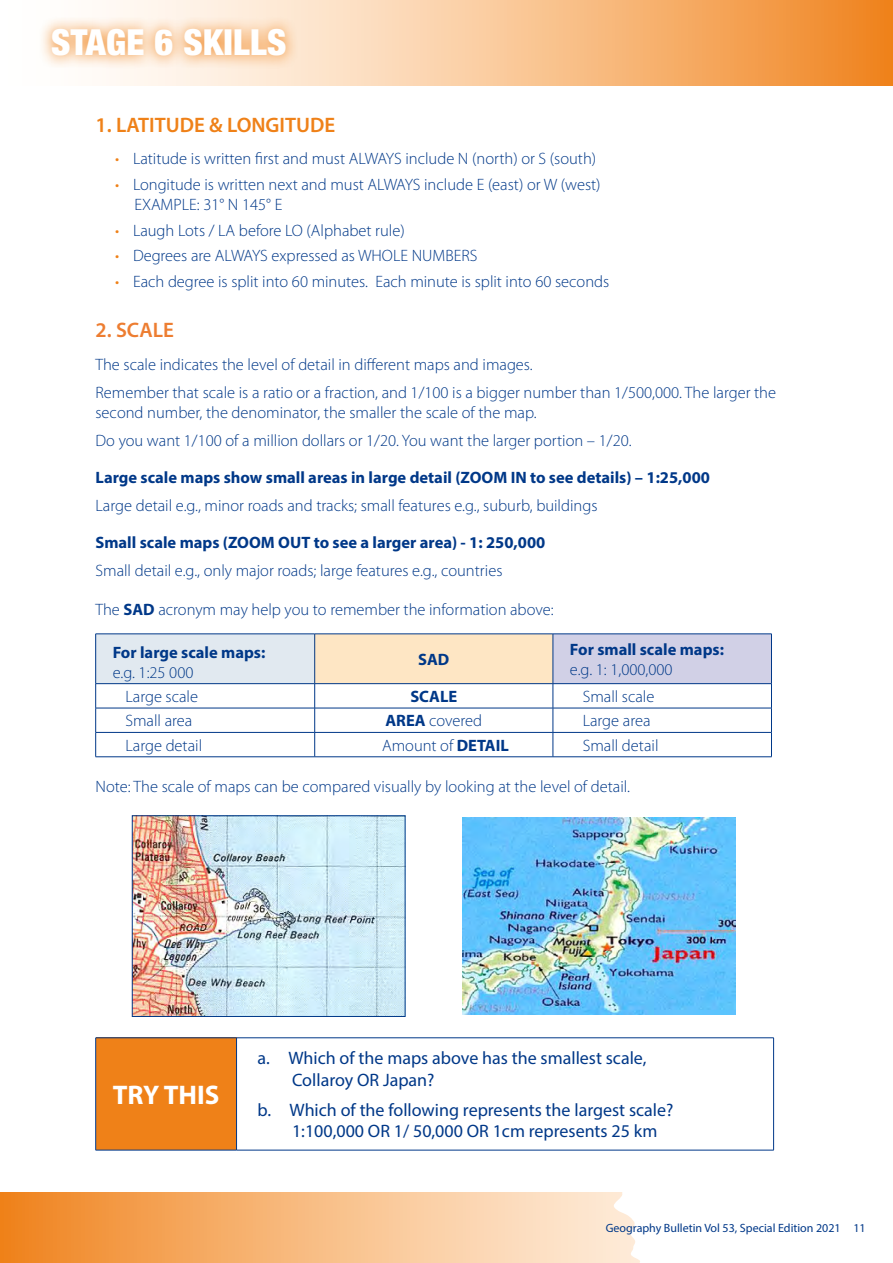
<style>
.page{position:relative;width:893px;height:1263px;background:#fff}
.page>*{position:absolute;margin:0;border:0;box-sizing:border-box;transform-origin:0 0}
.t1{font:900 condensed 36px "Helvetica Neue LT";letter-spacing:.01em;color:#fff}
.t2{font:700 27px "Myriad Pro";color:#fff}
.t3{font:600 21px "Myriad Pro";color:#ef8118}
.t4{font:600 21px "Myriad Pro";color:#ed7d31}
.t5{font:18px/21.6px "Myriad Pro";color:#003888}
.t6{font:300 16.5px/28.3px "Myriad Pro";color:#003888}
.t7{font:700 16.5px "Myriad Pro";color:#003888}
.t8{font:12px "Myriad Pro";color:#003888}
.s1{color:#ef8118}
.s2{font-weight:700}
</style>
<div class="page">
<svg style="left:0;top:1192px;width:612px;height:71px;background:#f7b97e"></svg>
<svg style="left:612px;top:85px;width:281px;height:1178px"></svg>
<svg style="left:109px;top:0;width:784px;height:85px;background:#f8be87"></svg>
<div style="left:38px;top:15px;width:262px;height:54px;background:#ef8118;opacity:.92"></div>
<div style="left:96px;top:634px;width:219px;height:50px;background:#e1e9f0"></div>
<div style="left:315px;top:634px;width:238px;height:50px;background:#fee6c4"></div>
<div style="left:553px;top:634px;width:218px;height:50px;background:#d1d0e6"></div>
<hr style="left:95px;top:634px;width:220px;height:1px;background:#003888">
<hr style="left:95px;top:634px;width:1px;height:49px;background:#003888">
<hr style="left:315px;top:634px;width:238px;height:1px;background:#003888">
<hr style="left:314px;top:634px;width:1px;height:49px;background:#003888">
<hr style="left:553px;top:634px;width:219px;height:1px;background:#003888">
<hr style="left:553px;top:634px;width:1px;height:49px;background:#003888">
<hr style="left:771px;top:634px;width:1px;height:49px;background:#003888">
<hr style="left:95px;top:683px;width:220px;height:1px;background:#003888">
<hr style="left:315px;top:683px;width:238px;height:1px;background:#003888">
<hr style="left:553px;top:683px;width:219px;height:1px;background:#003888">
<hr style="left:95px;top:708px;width:220px;height:1px;background:#003888">
<hr style="left:315px;top:708px;width:238px;height:1px;background:#003888">
<hr style="left:553px;top:708px;width:219px;height:1px;background:#003888">
<hr style="left:95px;top:732px;width:220px;height:1px;background:#003888">
<svg style="left:95px;top:684px;width:1px;height:72px"></svg>
<hr style="left:315px;top:732px;width:238px;height:1px;background:#003888">
<svg style="left:314px;top:684px;width:1px;height:72px"></svg>
<hr style="left:553px;top:732px;width:219px;height:1px;background:#003888">
<svg style="left:553px;top:684px;width:1px;height:72px"></svg>
<svg style="left:771px;top:684px;width:1px;height:72px"></svg>
<hr style="left:95px;top:756px;width:220px;height:1px;background:#003888">
<hr style="left:315px;top:756px;width:238px;height:1px;background:#003888">
<hr style="left:553px;top:756px;width:219px;height:1px;background:#003888">
<img style="left:134px;top:817px;width:269px;height:198px">
<div style="left:132px;top:815px;width:273px;height:202px;border:1px solid #003888"></div>
<img style="left:462px;top:818px;width:274px;height:196px">
<div style="left:96px;top:1038px;width:141px;height:112px;background:#ef8118"></div>
<hr style="left:95px;top:1037px;width:142px;height:1px;background:#003888">
<hr style="left:95px;top:1038px;width:1px;height:112px;background:#003888">
<hr style="left:237px;top:1037px;width:537px;height:1px;background:#003888">
<hr style="left:236px;top:1038px;width:1px;height:112px;background:#003888">
<hr style="left:773px;top:1038px;width:1px;height:112px;background:#003888">
<hr style="left:95px;top:1150px;width:142px;height:1px;background:#003888">
<hr style="left:237px;top:1150px;width:537px;height:1px;background:#003888">
<h1 class="t1" style="left:51px;top:20px;width:237px">STAGE 6 SKILLS</h1>
<p class="t3" style="left:95px;top:111px;width:241px">1. LATITUDE &amp; LONGITUDE</p>
<p class="t6" style="left:115px;top:145px;width:483px"><span class="s1">•</span> Latitude is written first and must ALWAYS include N (north) or S (south)</p>
<p class="t6" style="left:134px;top:175px;width:468px;line-height:19.8px;text-indent:-20px"><span class="s1">•</span> Longitude is written next and must ALWAYS include E (east) or W (west)<br>EXAMPLE: 31° N 145° E</p>
<p class="t6" style="left:115px;top:216px;width:291px"><span class="s1">•</span> Laugh Lots / LA before LO (Alphabet rule)</p>
<p class="t6" style="left:115px;top:242px;width:364px"><span class="s1">•</span> Degrees are ALWAYS expressed as WHOLE NUMBERS</p>
<p class="t6" style="left:115px;top:268px;width:496px"><span class="s1">•</span> Each degree is split into 60 minutes. Each minute is split into 60 seconds</p>
<p class="t4" style="left:95px;top:317px;width:80px">2. SCALE</p>
<p class="t6" style="left:95px;top:350px;width:682px">The scale indicates the level of detail in different maps and images.<br>Remember that scale is a ratio or a fraction, and 1/100 is a bigger number than 1/500,000. The larger the</p>
<p class="t6" style="left:95px;top:398px;width:538px">second number, the denominator, the smaller the scale of the map.<br>Do you want 1/100 of a million dollars or 1/20. You want the larger portion – 1/20.</p>
<p class="t7" style="left:95px;top:466px;width:616px">Large scale maps show small areas in large detail (ZOOM IN to see details) – 1:25,000</p>
<p class="t6" style="left:95px;top:492px;width:504px">Large detail e.g., minor roads and tracks; small features e.g., suburb, buildings</p>
<p class="t7" style="left:95px;top:532px;width:451px">Small scale maps (ZOOM OUT to see a larger area) - 1: 250,000</p>
<p class="t6" style="left:95px;top:557px;width:408px">Small detail e.g., only major roads; large features e.g., countries</p>
<p class="t6" style="left:95px;top:595px;width:460px">The <span class="s2">SAD</span> acronym may help you to remember the information above:</p>
<p class="t7" style="left:113px;top:641px;width:154px">For large scale maps:</p>
<p class="t6" style="left:113px;top:658px;width:82px">e.g. 1:25 000</p>
<p class="t7" style="left:570px;top:639px;width:156px">For small scale maps:</p>
<p class="t6" style="left:570px;top:655px;width:104px">e.g. 1: 1,000,000</p>
<p class="t7" style="left:418px;top:649px;width:33px">SAD</p>
<p class="t6" style="left:125px;top:683px;width:74px">Large scale</p>
<p class="t7" style="left:410px;top:686px;width:48px">SCALE</p>
<p class="t6" style="left:583px;top:683px;width:73px">Small scale</p>
<p class="t6" style="left:125px;top:707px;width:68px">Small area</p>
<p class="t6" style="left:385px;top:707px;width:98px"><span class="s2">AREA</span> covered</p>
<p class="t6" style="left:583px;top:707px;width:69px">Large area</p>
<p class="t6" style="left:125px;top:731px;width:78px">Large detail</p>
<p class="t6" style="left:382px;top:731px;width:128px">Amount of <span class="s2">DETAIL</span></p>
<p class="t6" style="left:583px;top:731px;width:77px">Small detail</p>
<p class="t6" style="left:96px;top:773px;width:536px">Note: The scale of maps can be compared visually by looking at the level of detail.</p>
<h2 class="t2" style="left:113px;top:1077px;width:108px">TRY THIS</h2>
<p class="t5" style="left:292px;top:1047px;width:356px;text-indent:-35px">a. Which of the maps above has the smallest scale,<br>Collaroy OR Japan?</p>
<p class="t5" style="left:292px;top:1098px;width:383px;text-indent:-35px">b. Which of the following represents the largest scale?<br>1:100,000 OR 1/ 50,000 OR 1cm represents 25 km</p>
<p class="t8" style="left:606px;top:1220px;width:261px">Geography Bulletin Vol 53, Special Edition 2021 11</p>
</div>
